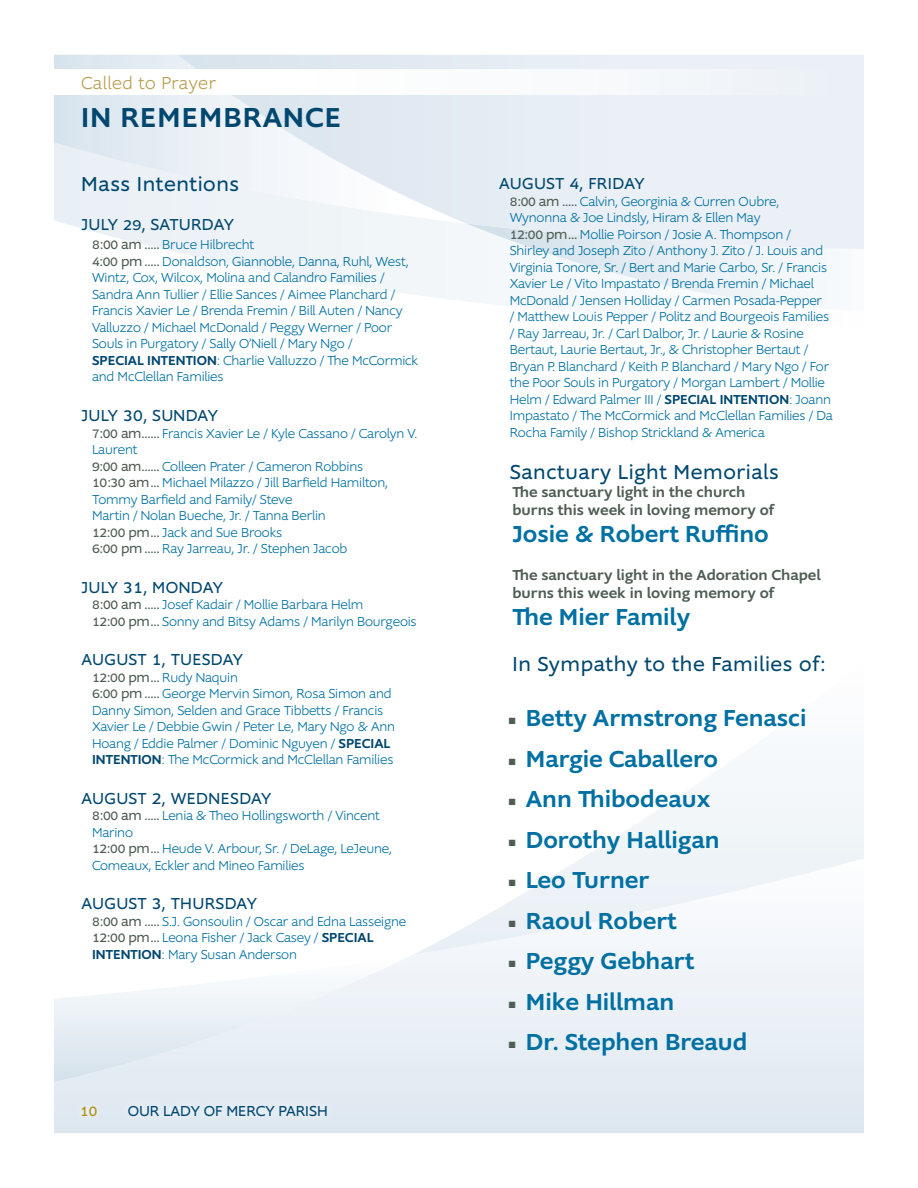
<style>
.page{position:relative;width:918px;height:1188px;background:#fff}
.page>*{position:absolute;margin:0;border:0;box-sizing:border-box;transform-origin:0 0}
.page_header{font:500 28.5px "Supra";letter-spacing:.04em;color:#00476f}
.body{font:500 24px "Supra";color:#0070a2}
.body-2{font:21px "Supra";letter-spacing:.03em;color:#00476f}
.names{font:21px "Supra";letter-spacing:.03em;color:#00476f}
.called_to{font:300 18px "Supra";letter-spacing:.03em;color:#b69d4e}
.dates{font:16.5px "Supra";letter-spacing:.03em;color:#00476f}
.page_numbers{font:15.75px "Supra";color:#b18c11}
.body-3{font:500 15px/18px "Supra";color:#4f5e55}
.page_numbers-2{font:15px "Supra";color:#00476f}
.names-2{font:14.25px "Supra";color:#4f5e55}
.names-3{font:300 13.5px/16.5px "Supra";letter-spacing:-.01em;color:#0070a2}
.s1{font-weight:400;font-size:14.25px;color:#4f5e55}
.s2{font-weight:500;color:#00476f}
.s3{font-size:18px}
.s4{font-weight:300;font-size:13.5px;color:#0070a2}
.s5{font-family:"Arial";font-weight:400;font-size:13.5px;color:#4f5e55}
</style>
<div class="page">
<svg style="left:54px;top:955px;width:810px;height:178px"></svg>
<svg style="left:54px;top:955px;width:359px;height:127px"></svg>
<svg style="left:413px;top:776px;width:451px;height:179px"></svg>
<svg style="left:68px;top:224px;width:399px;height:77px"></svg>
<svg style="left:467px;top:249px;width:346px;height:60px"></svg>
<svg style="left:54px;top:55px;width:124px;height:169px;background:#e4ecf2"></svg>
<svg style="left:178px;top:55px;width:686px;height:194px;background:#e8eff5"></svg>
<div style="left:0;top:69px;width:918px;height:26px;background:#fff"></div>
<div style="left:73px;top:1097px;width:263px;height:28px;background:#e2eaf1"></div>
<p class="called_to" style="left:81px;top:71px;width:137px">Called to Prayer</p>
<p class="page_header" style="left:81px;top:98px;width:261px">IN REMEMBRANCE</p>
<p class="body-2" style="left:81px;top:171px;width:159px">Mass Intentions</p>
<p class="dates" style="left:81px;top:214px;width:154px">JULY 29, SATURDAY</p>
<p class="names-3" style="left:92px;top:237px;width:164px"><span class="s1">8:00 am .....</span> Bruce Hilbrecht</p>
<p class="names-3" style="left:92px;top:253px;width:328px"><span class="s1">4:00 pm.....</span> Donaldson, Giannoble, Danna, Ruhl, West, Wintz, Cox, Wilcox, Molina and Calandro Families / Sandra Ann Tullier / Ellie Sances / Aimee Planchard / Francis Xavier Le / Brenda Fremin / Bill Auten / Nancy Valluzzo / Michael McDonald / Peggy Werner / Poor Souls in Purgatory / Sally O’Niell / Mary Ngo /<br><span class="s2">SPECIAL INTENTION</span>: Charlie Valluzzo / The McCormick and McClellan Families</p>
<p class="dates" style="left:81px;top:405px;width:138px">JULY <span class="s3">30</span>, SUNDAY</p>
<p class="names-3" style="left:92px;top:425px;width:327px"><span class="s1">7:00 am......</span> Francis Xavier Le / Kyle Cassano / Carolyn V.<br>Laurent</p>
<p class="names-3" style="left:92px;top:458px;width:273px"><span class="s1">9:00 am......</span> Colleen Prater / Cameron Robbins</p>
<p class="names-3" style="left:92px;top:474px;width:297px"><span class="s1">10:30 am...</span> Michael Milazzo / Jill Barfield Hamilton,<br>Tommy Barfield and Family/ Steve</p>
<p class="names-3" style="left:92px;top:507px;width:235px">Martin / Nolan Bueche, Jr. / Tanna Berlin</p>
<p class="names-3" style="left:92px;top:524px;width:192px"><span class="s1">12:00 pm...</span> Jack and Sue Brooks</p>
<p class="names-3" style="left:92px;top:540px;width:257px"><span class="s1">6:00 pm.....</span> Ray Jarreau, Jr. / Stephen Jacob</p>
<p class="dates" style="left:81px;top:576px;width:143px">JULY <span class="s3">31</span>, MONDAY</p>
<p class="names-3" style="left:92px;top:596px;width:273px"><span class="s1">8:00 am .....</span> Josef Kadair / Mollie Barbara Helm</p>
<p class="names-3" style="left:92px;top:613px;width:326px"><span class="s1">12:00 pm...</span> Sonny and Bitsy Adams / Marilyn Bourgeois</p>
<p class="dates" style="left:81px;top:649px;width:163px">AUGUST <span class="s3">1</span>, TUESDAY</p>
<p class="names-2" style="left:92px;top:668px;width:147px">12:00 pm... <span class="s4">Rudy Naquin</span></p>
<p class="names-3" style="left:92px;top:685px;width:304px"><span class="s1">6:00 pm.....</span> George Mervin Simon, Rosa Simon and Danny Simon, Selden and Grace Tibbetts / Francis Xavier Le / Debbie Gwin / Peter Le, Mary Ngo &amp; Ann Hoang / Eddie Palmer / Dominic Nguyen / <span class="s2">SPECIAL INTENTION</span>: The McCormick and McClellan Families</p>
<p class="dates" style="left:81px;top:788px;width:192px">AUGUST <span class="s3">2</span>, WEDNESDAY</p>
<p class="names-3" style="left:92px;top:808px;width:289px"><span class="s1">8:00 am .....</span> Lenia &amp; Theo Hollingsworth / Vincent<br>Marino</p>
<p class="names-3" style="left:92px;top:841px;width:302px"><span class="s1">12:00 pm...</span> Heude V. Arbour, Sr. / DeLage, LeJeune,<br>Comeaux, Eckler and Mineo Families</p>
<p class="dates" style="left:81px;top:893px;width:177px">AUGUST <span class="s3">3</span>, THURSDAY</p>
<p class="names-3" style="left:92px;top:913px;width:316px"><span class="s1">8:00 am .....</span> S.J. Gonsoulin / Oscar and Edna Lasseigne</p>
<p class="names-3" style="left:92px;top:930px;width:283px"><span class="s1">12:00 pm...</span> Leona Fisher / Jack Casey / <span class="s2">SPECIAL<br>INTENTION</span>: Mary Susan Anderson</p>
<p class="page_numbers" style="left:80px;top:1101px;width:19px">10</p>
<p class="page_numbers-2" style="left:128px;top:1101px;width:201px">OUR LADY OF MERCY PARISH</p>
<p class="dates" style="left:499px;top:173px;width:147px">AUGUST <span class="s3">4</span>, FRIDAY</p>
<p class="names-3" style="left:510px;top:193px;width:271px"><span class="s1">8:00 am .....</span> Calvin, Georginia &amp; Curren Oubre,<br>Wynonna &amp; Joe Lindsly, Hiram &amp; Ellen May</p>
<p class="names-3" style="left:510px;top:226px;width:325px"><span class="s1">12:00 pm...</span> Mollie Poirson / Josie A. Thompson / Shirley and Joseph Zito / Anthony J. Zito / J. Louis and Virginia Tonore, Sr. / Bert and Marie Carbo, Sr. / Francis Xavier Le / Vito Impastato / Brenda Fremin / Michael McDonald / Jensen Holliday / Carmen Posada-Pepper<br>/ Matthew Louis Pepper / Politz and Bourgeois Families / Ray Jarreau, Jr. / Carl Dalbor, Jr. / Laurie &amp; Rosine Bertaut, Laurie Bertaut, Jr., &amp; Christopher Bertaut / Bryan P. Blanchard / Keith P. Blanchard / Mary Ngo / For the Poor Souls in Purgatory / Morgan Lambert / Mollie Helm / Edward Palmer III / <span class="s2">SPECIAL INTENTION</span>: Joann Impastato / The McCormick and McClellan Families / Da Rocha Family / Bishop Strickland &amp; America</p>
<p class="names" style="left:510px;top:458px;width:271px">Sanctuary Light Memorials</p>
<p class="body-3" style="left:512px;top:483px;width:263px">The sanctuary light in the church burns this week in loving memory of</p>
<p class="body" style="left:512px;top:518px;width:258px">Josie &amp; Robert Ruffino</p>
<p class="body-3" style="left:512px;top:566px;width:310px">The sanctuary light in the Adoration Chapel burns this week in loving memory of</p>
<p class="body" style="left:512px;top:601px;width:179px">The Mier Family</p>
<p class="body-2" style="left:512px;top:650px;width:315px">In Sympathy to the Families of:</p>
<p class="body" style="left:508px;top:702px;width:300px"><span class="s5">■</span> Betty Armstrong Fenasci</p>
<p class="body" style="left:508px;top:742px;width:211px"><span class="s5">■</span> Margie Caballero</p>
<p class="body" style="left:508px;top:783px;width:204px"><span class="s5">■</span> Ann Thibodeaux</p>
<p class="body" style="left:508px;top:823px;width:213px"><span class="s5">■</span> Dorothy Halligan</p>
<p class="body" style="left:508px;top:864px;width:143px"><span class="s5">■</span> Leo Turner</p>
<p class="body" style="left:508px;top:904px;width:170px"><span class="s5">■</span> Raoul Robert</p>
<p class="body" style="left:508px;top:945px;width:188px"><span class="s5">■</span> Peggy Gebhart</p>
<p class="body" style="left:508px;top:985px;width:168px"><span class="s5">■</span> Mike Hillman</p>
<p class="body" style="left:508px;top:1026px;width:241px"><span class="s5">■</span> Dr. Stephen Breaud</p>
</div>
